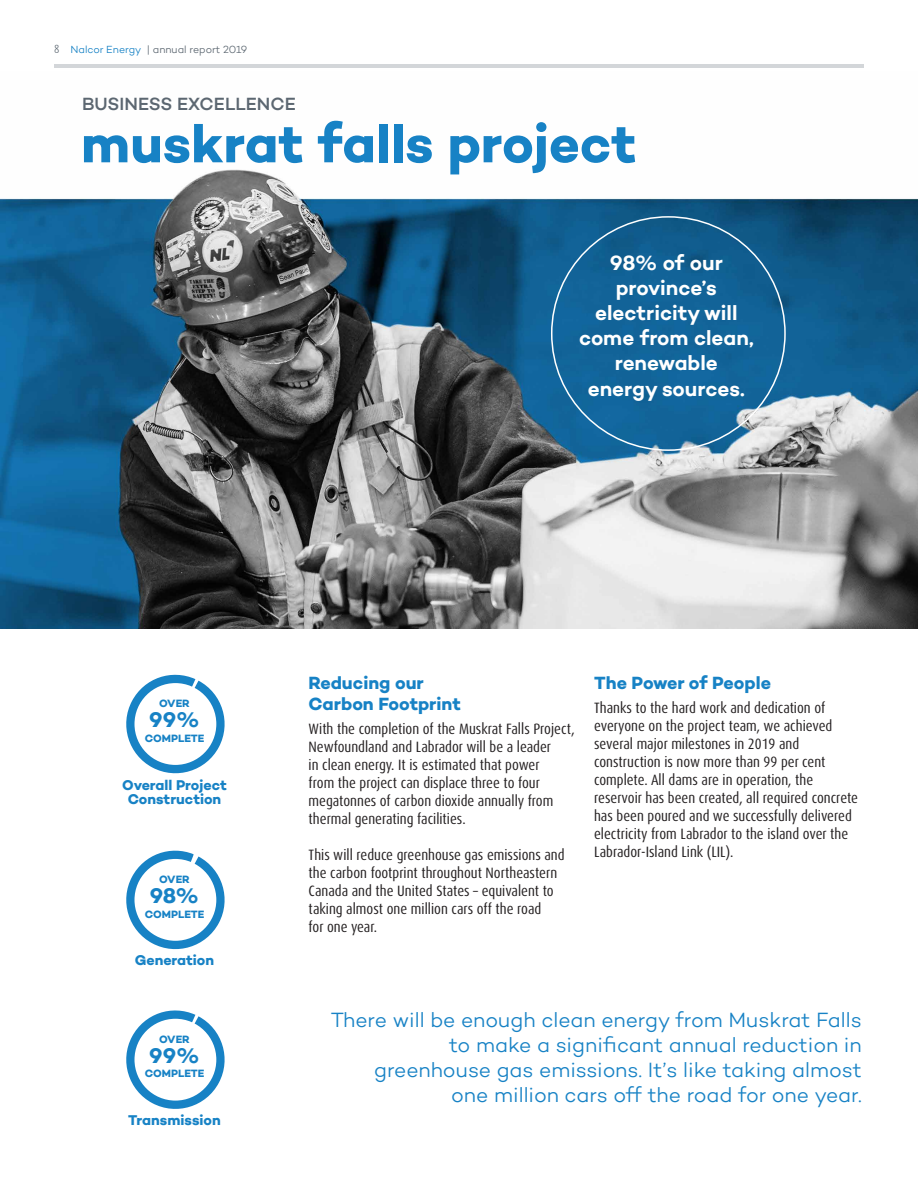
<style>
.page{position:relative;width:918px;height:1188px;background:#fff}
.page>*{position:absolute;margin:0;border:0;box-sizing:border-box;transform-origin:0 0}
.t1{font:700 54px "Campton";color:#1782c5}
.t2{font:700 21.6px "Campton";color:#1782c5}
.t3{font:300 21px/25.2px "Campton";color:#1782c5;text-align:right}
.t4{font:600 21px/25.2px "Campton";color:#fff;text-align:center}
.t5{font:700 18px/21.6px "Campton";color:#1782c5}
.t6{font:500 18px "Campton";color:#5c6771}
.t7{font:condensed 15px/18px "Dax Pro";color:#231f20}
.t8{font:700 14.4px/14.4px "Campton";color:#1782c5;text-align:center}
.t9{font:700 10.8px "Campton";color:#1782c5}
.t10{font:300 10.5px "Campton";color:#5c6771}
.s1{font-family:"Dax Condensed";font-size:12px}
.s2{color:#1782c5}
</style>
<div class="page">
<img style="left:0;top:169px;width:918px;height:460px">
<svg style="left:126px;top:674px;width:99px;height:100px"></svg>
<div style="left:135px;top:683px;width:81px;height:82px;background:#fff;border-radius:50%"></div>
<svg style="left:126px;top:1010px;width:99px;height:99px"></svg>
<div style="left:135px;top:1019px;width:81px;height:82px;background:#fff;border-radius:50%"></div>
<svg style="left:126px;top:850px;width:99px;height:100px"></svg>
<div style="left:135px;top:859px;width:81px;height:82px;background:#fff;border-radius:50%"></div>
<hr style="left:54px;top:64px;width:810px;height:4px;background:#d3d6d9">
<p class="t10" style="left:54px;top:43px;width:195px"><span class="s1">8</span> <span class="s2">Nalcor Energy</span> | annual report 2019</p>
<p class="t6" style="left:82px;top:92px;width:215px">BUSINESS EXCELLENCE</p>
<p class="t1" style="left:81px;top:109px;width:557px">muskrat falls project</p>
<p class="t4" style="left:579px;top:249px;width:176px">98% of our province’s electricity will come from clean, renewable energy sources.</p>
<p class="t9" style="left:159px;top:696px;width:32px">OVER</p>
<p class="t2" style="left:149px;top:706px;width:52px">99%</p>
<p class="t9" style="left:145px;top:731px;width:61px">COMPLETE</p>
<p class="t8" style="left:122px;top:778px;width:106px">Overall Project<br>Construction</p>
<p class="t9" style="left:159px;top:872px;width:32px">OVER</p>
<p class="t2" style="left:150px;top:882px;width:51px">98%</p>
<p class="t9" style="left:145px;top:907px;width:61px">COMPLETE</p>
<p class="t8" style="left:135px;top:953px;width:81px">Generation</p>
<p class="t9" style="left:159px;top:1032px;width:32px">OVER</p>
<p class="t2" style="left:149px;top:1042px;width:52px">99%</p>
<p class="t9" style="left:145px;top:1067px;width:61px">COMPLETE</p>
<p class="t8" style="left:128px;top:1112px;width:94px">Transmission</p>
<p class="t5" style="left:309px;top:671px;width:154px">Reducing our<br>Carbon Footprint</p>
<p class="t7" style="left:309px;top:720px;width:268px">With the completion of the Muskrat Falls Project, Newfoundland and Labrador will be a leader<br>in clean energy. It is estimated that power<br>from the project can displace three to four megatonnes of carbon dioxide annually from thermal generating facilities.</p>
<p class="t7" style="left:309px;top:846px;width:258px">This will reduce greenhouse gas emissions and the carbon footprint throughout Northeastern Canada and the United States – equivalent to taking almost one million cars off the road<br>for one year.</p>
<p class="t5" style="left:594px;top:671px;width:178px">The Power of People</p>
<p class="t7" style="left:594px;top:699px;width:265px">Thanks to the hard work and dedication of everyone on the project team, we achieved several major milestones in 2019 and construction is now more than 99 per cent complete. All dams are in operation, the reservoir has been created, all required concrete has been poured and we successfully delivered electricity from Labrador to the island over the Labrador-Island Link (LIL).</p>
<p class="t3" style="left:331px;top:1007px;width:533px">There will be enough clean energy from Muskrat Falls to make a significant annual reduction in greenhouse gas emissions. It’s like taking almost<br>one million cars off the road for one year.</p>
</div>
